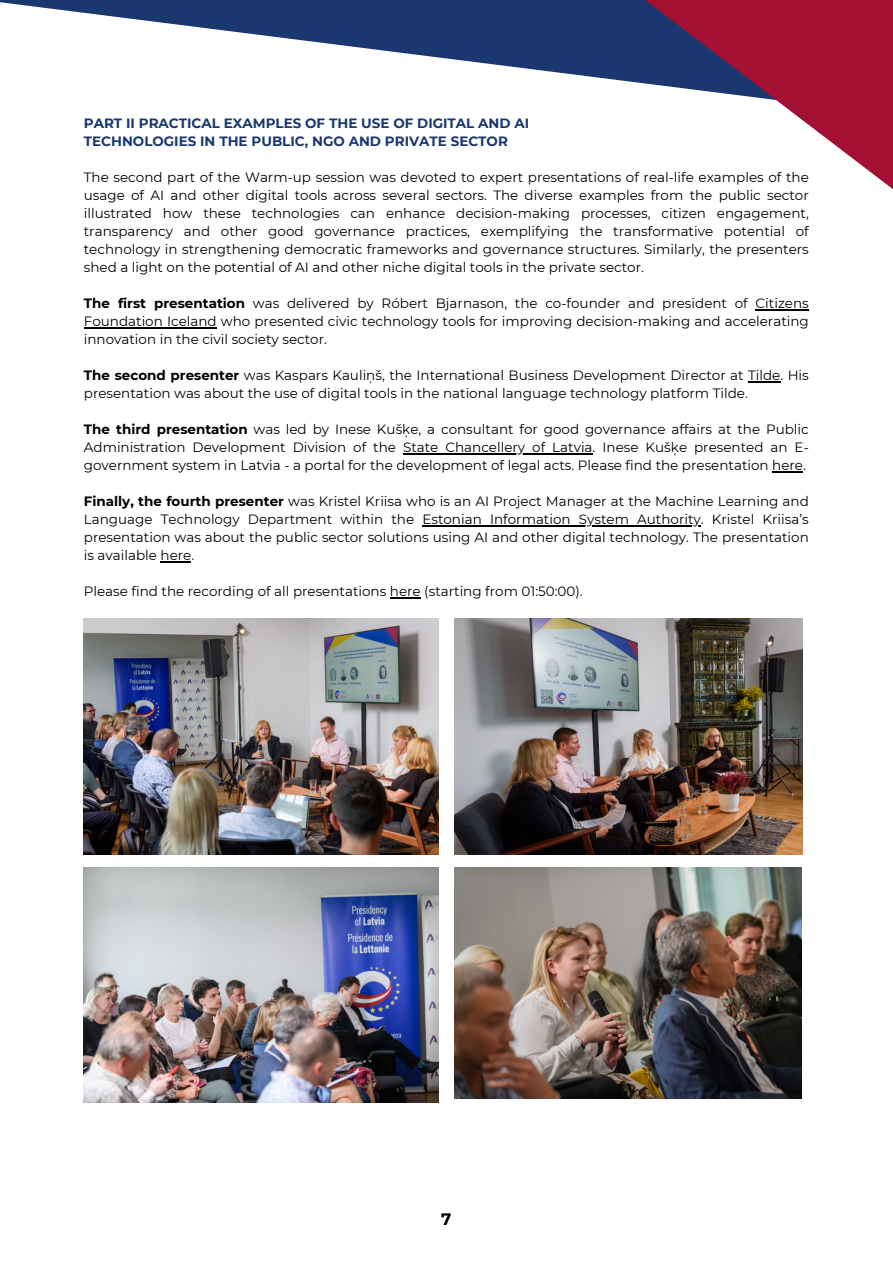
<style>
.page{position:relative;width:893px;height:1264px;background:#fff}
.page>*{position:absolute;margin:0;border:0;box-sizing:border-box;transform-origin:0 0}
.t1{font:700 16.5px "Montserrat";color:#000}
.t2{font:13.5px/18px "Montserrat";color:#000;text-align:justify}
.t3{font:700 13.5px "Montserrat";color:#1a3770}
.s1{font-weight:700}
</style>
<div class="page">
<img style="left:84px;top:618px;width:354px;height:236px">
<img style="left:84px;top:867px;width:354px;height:235px">
<img style="left:454px;top:618px;width:348px;height:236px">
<img style="left:454px;top:867px;width:347px;height:231px">
<hr style="left:748px;top:381px;width:32px;height:1px;background:#000">
<hr style="left:403px;top:453px;width:189px;height:1px;background:#000">
<hr style="left:772px;top:471px;width:31px;height:1px;background:#000">
<hr style="left:422px;top:525px;width:278px;height:1px;background:#000">
<hr style="left:160px;top:561px;width:31px;height:1px;background:#000">
<hr style="left:390px;top:597px;width:31px;height:1px;background:#000">
<svg style="left:0;top:0;width:449px;height:329px"></svg>
<svg style="left:449px;top:0;width:443px;height:311px"></svg>
<p class="t3" style="left:84px;top:115px;width:447px">PART II PRACTICAL EXAMPLES OF THE USE OF DIGITAL AND AI</p>
<p class="t3" style="left:84px;top:133px;width:425px">TECHNOLOGIES IN THE PUBLIC, NGO AND PRIVATE SECTOR</p>
<p class="t2" style="left:84px;top:168px;width:726px">The second part of the Warm-up session was devoted to expert presentations of real-life examples of the usage of AI and other digital tools across several sectors. The diverse examples from the public sector illustrated how these technologies can enhance decision-making processes, citizen engagement, transparency and other good governance practices, exemplifying the transformative potential of technology in strengthening democratic frameworks and governance structures. Similarly, the presenters shed a light on the potential of AI and other niche digital tools in the private sector.</p>
<p class="t2" style="left:84px;top:294px;width:726px"><span class="s1">The first presentation</span> was delivered by Róbert Bjarnason, the co-founder and president of Citizens Foundation Iceland who presented civic technology tools for improving decision-making and accelerating innovation in the civil society sector.</p>
<p class="t2" style="left:84px;top:366px;width:726px"><span class="s1">The second presenter</span> was Kaspars Kauliņš, the International Business Development Director at Tilde. His presentation was about the use of digital tools in the national language technology platform Tilde.</p>
<p class="t2" style="left:84px;top:420px;width:726px"><span class="s1">The third presentation</span> was led by Inese Kušķe, a consultant for good governance affairs at the Public Administration Development Division of the State Chancellery of Latvia. Inese Kušķe presented an E&shy;government system in Latvia - a portal for the development of legal acts. Please find the presentation here.</p>
<p class="t2" style="left:84px;top:492px;width:726px"><span class="s1">Finally, the fourth presenter</span> was Kristel Kriisa who is an AI Project Manager at the Machine Learning and Language Technology Department within the Estonian Information System Authority. Kristel Kriisa’s presentation was about the public sector solutions using AI and other digital technology. The presentation is available here.</p>
<p class="t2" style="left:84px;top:582px;width:500px">Please find the recording of all presentations here (starting from 01:50:00).</p>
<p class="t1" style="left:441px;top:1208px;width:12px">7</p>
</div>
